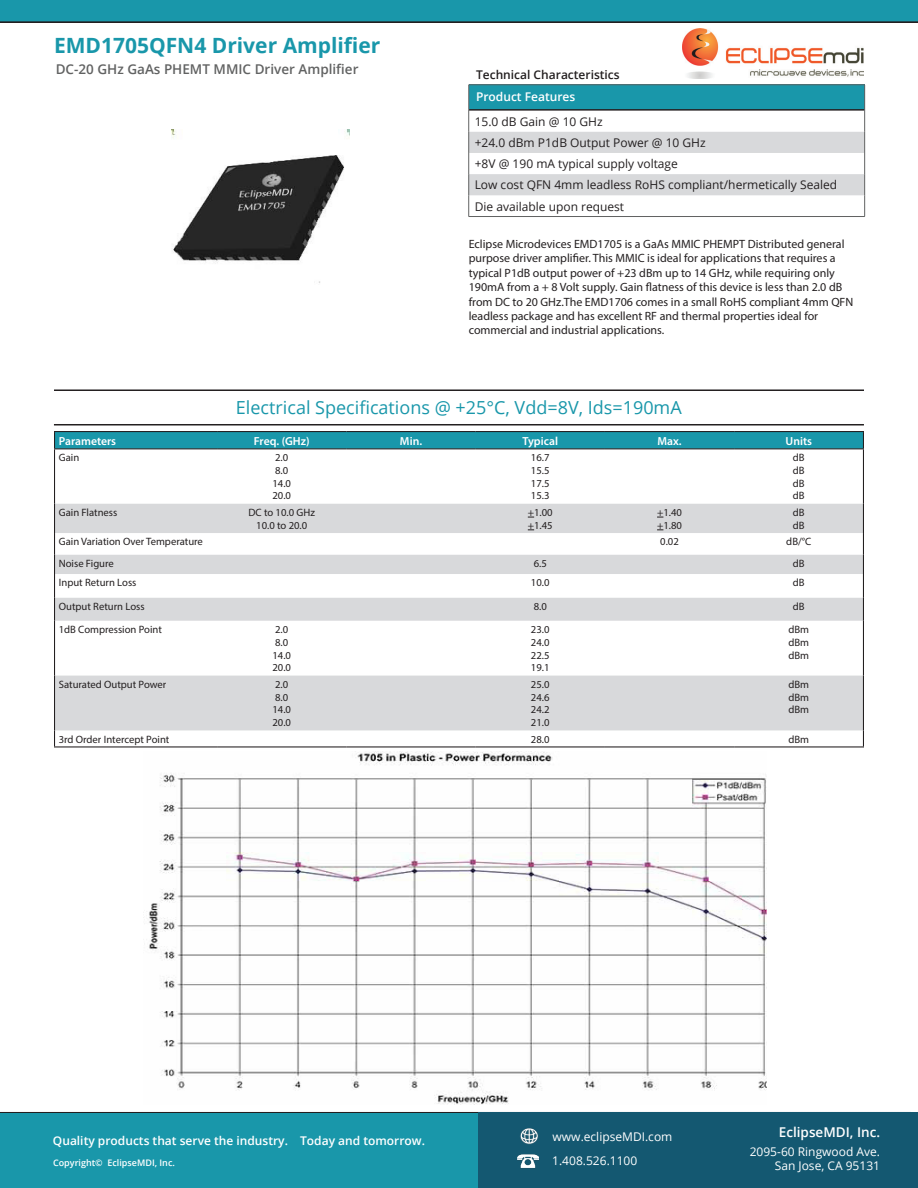
<style>
.page{position:relative;width:918px;height:1188px;background:#fff}
.page>*{position:absolute;margin:0;border:0;box-sizing:border-box;transform-origin:0 0}
.t1{font:700 21px "Open Sans";color:#1997aa}
.t2{font:18px "Open Sans";color:#1997aa}
.t3{font:600 13.5px "Open Sans";color:#616262}
.t4{font:600 13.5px "Open Sans";color:#fff}
.t5{font:12px/14.4px "Myriad Pro";color:#231f20}
.t6{font:12px "Open Sans";color:#231f20}
.t7{font:600 12px "Open Sans";color:#fff}
.t8{font:12px "Open Sans";color:#fff}
.t9{font:600 12px "Open Sans";color:#231f20}
.t10{font:600 11.7px "Myriad Pro";color:#fff}
.t11{font:10.65px "Myriad Pro";color:#231f20}
.t12{font:600 9px "Open Sans";color:#fff}
</style>
<div class="page">
<div style="left:0;top:1112px;width:911px;height:76px;background:#1997aa"></div>
<div style="left:478px;top:1113px;width:440px;height:75px;background:#145871"></div>
<img style="left:518px;top:1154px;width:21px;height:14px">
<img style="left:520px;top:1128px;width:18px;height:16px">
<img style="left:172px;top:130px;width:178px;height:153px">
<svg style="left:468px;top:85px;width:397px;height:132px"></svg>
<svg style="left:55px;top:449px;width:808px;height:297px"></svg>
<svg style="left:55px;top:504px;width:808px;height:226px;fill:#d8d9db"></svg>
<hr style="left:54px;top:431px;width:163px;height:1px;background:#231f20">
<hr style="left:217px;top:431px;width:129px;height:1px;background:#231f20">
<hr style="left:346px;top:431px;width:130px;height:1px;background:#231f20">
<hr style="left:476px;top:431px;width:129px;height:1px;background:#231f20">
<hr style="left:605px;top:431px;width:129px;height:1px;background:#231f20">
<hr style="left:734px;top:431px;width:130px;height:1px;background:#231f20">
<div style="left:54px;top:432px;width:810px;height:16px;background:#1997aa"></div>
<hr style="left:54px;top:448px;width:163px;height:1px;background:#231f20">
<hr style="left:54px;top:449px;width:1px;height:55px;background:#231f20">
<hr style="left:217px;top:448px;width:129px;height:1px;background:#231f20">
<hr style="left:346px;top:448px;width:130px;height:1px;background:#231f20">
<hr style="left:476px;top:448px;width:129px;height:1px;background:#231f20">
<hr style="left:605px;top:448px;width:129px;height:1px;background:#231f20">
<hr style="left:734px;top:448px;width:130px;height:1px;background:#231f20">
<hr style="left:863px;top:449px;width:1px;height:55px;background:#231f20">
<svg style="left:54px;top:504px;width:1px;height:117px"></svg>
<svg style="left:863px;top:504px;width:1px;height:117px"></svg>
<hr style="left:54px;top:621px;width:1px;height:55px;background:#231f20">
<hr style="left:863px;top:621px;width:1px;height:55px;background:#231f20">
<hr style="left:54px;top:676px;width:1px;height:54px;background:#231f20">
<hr style="left:863px;top:676px;width:1px;height:54px;background:#231f20">
<svg style="left:54px;top:730px;width:1px;height:16px"></svg>
<svg style="left:863px;top:730px;width:1px;height:16px"></svg>
<hr style="left:54px;top:746px;width:163px;height:1px;background:#231f20">
<hr style="left:217px;top:746px;width:129px;height:1px;background:#231f20">
<hr style="left:346px;top:746px;width:130px;height:1px;background:#231f20">
<hr style="left:476px;top:746px;width:129px;height:1px;background:#231f20">
<hr style="left:605px;top:746px;width:129px;height:1px;background:#231f20">
<hr style="left:734px;top:746px;width:130px;height:1px;background:#231f20">
<img style="left:682px;top:29px;width:182px;height:49px">
<hr style="left:54px;top:389px;width:810px;height:2px;background:#231f20">
<hr style="left:54px;top:424px;width:810px;height:1px;background:#231f20">
<img style="left:149px;top:752px;width:618px;height:352px">
<div style="left:0;top:0;width:918px;height:22px;background:#1997aa"></div>
<p class="t1" style="left:54px;top:31px;width:328px">EMD1705QFN4 Driver Amplifier</p>
<p class="t3" style="left:56px;top:59px;width:304px">DC-20 GHz GaAs PHEMT MMIC Driver Amplifier</p>
<p class="t9" style="left:476px;top:66px;width:145px">Technical Characteristics</p>
<p class="t7" style="left:476px;top:88px;width:101px">Product Features</p>
<p class="t6" style="left:475px;top:113px;width:130px">15.0 dB Gain @ 10 GHz</p>
<p class="t6" style="left:475px;top:134px;width:233px">+24.0 dBm P1dB Output Power @ 10 GHz</p>
<p class="t6" style="left:475px;top:156px;width:205px">+8V @ 190 mA typical supply voltage</p>
<p class="t6" style="left:475px;top:177px;width:364px">Low cost QFN 4mm leadless RoHS compliant/hermetically Sealed</p>
<p class="t6" style="left:475px;top:198px;width:151px">Die available upon request</p>
<p class="t5" style="left:469px;top:237px;width:377px">Eclipse Microdevices EMD1705 is a GaAs MMIC PHEMPT Distributed general purpose driver amplifier. This MMIC is ideal for applications that requires a</p>
<p class="t5" style="left:469px;top:265px;width:386px">typical P1dB output power of +23 dBm up to 14 GHz, while requiring only 190mA from a + 8 Volt supply. Gain flatness of this device is less than 2.0 dB from DC to 20 GHz.The EMD1706 comes in a small RoHS compliant 4mm QFN leadless package and has excellent RF and thermal properties ideal for</p>
<p class="t5" style="left:469px;top:323px;width:197px">commercial and industrial applications.</p>
<p class="t2" style="left:236px;top:395px;width:447px">Electrical Specifications @ +25°C, Vdd=8V, Ids=190mA</p>
<p class="t10" style="left:59px;top:433px;width:59px">Parameters</p>
<p class="t10" style="left:254px;top:433px;width:57px">Freq. (GHz)</p>
<p class="t10" style="left:400px;top:433px;width:24px">Min.</p>
<p class="t10" style="left:523px;top:433px;width:37px">Typical</p>
<p class="t10" style="left:657px;top:433px;width:26px">Max.</p>
<p class="t10" style="left:786px;top:433px;width:28px">Units</p>
<p class="t11" style="left:59px;top:451px;width:22px">Gain</p>
<p class="t11" style="left:275px;top:451px;width:15px">2.0</p>
<p class="t11" style="left:275px;top:464px;width:15px">8.0</p>
<p class="t11" style="left:272px;top:477px;width:20px">14.0</p>
<p class="t11" style="left:272px;top:489px;width:20px">20.0</p>
<p class="t11" style="left:793px;top:451px;width:13px">dB</p>
<p class="t11" style="left:793px;top:464px;width:13px">dB</p>
<p class="t11" style="left:793px;top:477px;width:13px">dB</p>
<p class="t11" style="left:793px;top:489px;width:13px">dB</p>
<p class="t11" style="left:531px;top:451px;width:20px">16.7</p>
<p class="t11" style="left:531px;top:464px;width:20px">15.5</p>
<p class="t11" style="left:531px;top:477px;width:20px">17.5</p>
<p class="t11" style="left:531px;top:489px;width:20px">15.3</p>
<p class="t11" style="left:59px;top:506px;width:60px">Gain Flatness</p>
<p class="t11" style="left:249px;top:506px;width:68px">DC to 10.0 GHz</p>
<p class="t11" style="left:256px;top:519px;width:53px">10.0 to 20.0</p>
<p class="t11" style="left:528px;top:506px;width:26px">+1.00</p>
<p class="t11" style="left:528px;top:519px;width:26px">+1.45</p>
<p class="t11" style="left:657px;top:506px;width:26px">+1.40</p>
<p class="t11" style="left:657px;top:519px;width:26px">+1.80</p>
<p class="t11" style="left:793px;top:506px;width:13px">dB</p>
<p class="t11" style="left:793px;top:519px;width:13px">dB</p>
<p class="t11" style="left:59px;top:535px;width:146px">Gain Variation Over Temperature</p>
<p class="t11" style="left:660px;top:535px;width:20px">0.02</p>
<p class="t11" style="left:786px;top:535px;width:27px">dB/°C</p>
<p class="t11" style="left:59px;top:557px;width:57px">Noise Figure</p>
<p class="t11" style="left:534px;top:557px;width:15px">6.5</p>
<p class="t11" style="left:793px;top:557px;width:13px">dB</p>
<p class="t11" style="left:59px;top:576px;width:79px">Input Return Loss</p>
<p class="t11" style="left:531px;top:576px;width:20px">10.0</p>
<p class="t11" style="left:793px;top:576px;width:13px">dB</p>
<p class="t11" style="left:59px;top:600px;width:87px">Output Return Loss</p>
<p class="t11" style="left:534px;top:600px;width:15px">8.0</p>
<p class="t11" style="left:793px;top:600px;width:13px">dB</p>
<p class="t11" style="left:59px;top:623px;width:105px">1dB Compression Point</p>
<p class="t11" style="left:275px;top:623px;width:15px">2.0</p>
<p class="t11" style="left:275px;top:636px;width:15px">8.0</p>
<p class="t11" style="left:272px;top:648px;width:20px">14.0</p>
<p class="t11" style="left:272px;top:661px;width:20px">20.0</p>
<p class="t11" style="left:788px;top:623px;width:22px">dBm</p>
<p class="t11" style="left:788px;top:636px;width:22px">dBm</p>
<p class="t11" style="left:788px;top:648px;width:22px">dBm</p>
<p class="t11" style="left:531px;top:623px;width:20px">23.0</p>
<p class="t11" style="left:531px;top:636px;width:20px">24.0</p>
<p class="t11" style="left:531px;top:648px;width:20px">22.5</p>
<p class="t11" style="left:531px;top:661px;width:20px">19.1</p>
<p class="t11" style="left:59px;top:678px;width:109px">Saturated Output Power</p>
<p class="t11" style="left:275px;top:678px;width:15px">2.0</p>
<p class="t11" style="left:275px;top:690px;width:15px">8.0</p>
<p class="t11" style="left:272px;top:703px;width:20px">14.0</p>
<p class="t11" style="left:272px;top:716px;width:20px">20.0</p>
<p class="t11" style="left:531px;top:678px;width:20px">25.0</p>
<p class="t11" style="left:531px;top:690px;width:20px">24.6</p>
<p class="t11" style="left:531px;top:703px;width:20px">24.2</p>
<p class="t11" style="left:531px;top:716px;width:20px">21.0</p>
<p class="t11" style="left:788px;top:678px;width:22px">dBm</p>
<p class="t11" style="left:788px;top:690px;width:22px">dBm</p>
<p class="t11" style="left:788px;top:703px;width:22px">dBm</p>
<p class="t11" style="left:59px;top:733px;width:112px">3rd Order Intercept Point</p>
<p class="t11" style="left:531px;top:733px;width:20px">28.0</p>
<p class="t11" style="left:788px;top:733px;width:22px">dBm</p>
<p class="t7" style="left:53px;top:1132px;width:237px">Quality products that serve the industry.</p>
<p class="t7" style="left:300px;top:1133px;width:126px">Today and tomorrow.</p>
<p class="t12" style="left:53px;top:1156px;width:123px">Copyright© EclipseMDI, Inc.</p>
<p class="t8" style="left:553px;top:1128px;width:121px">www.eclipseMDI.com</p>
<p class="t4" style="left:779px;top:1123px;width:103px">EclipseMDI, Inc.</p>
<p class="t8" style="left:750px;top:1143px;width:132px">2095-60 Ringwood Ave.</p>
<p class="t8" style="left:775px;top:1158px;width:107px">San Jose, CA 95131</p>
<p class="t8" style="left:552px;top:1153px;width:87px">1.408.526.1100</p>
</div>
